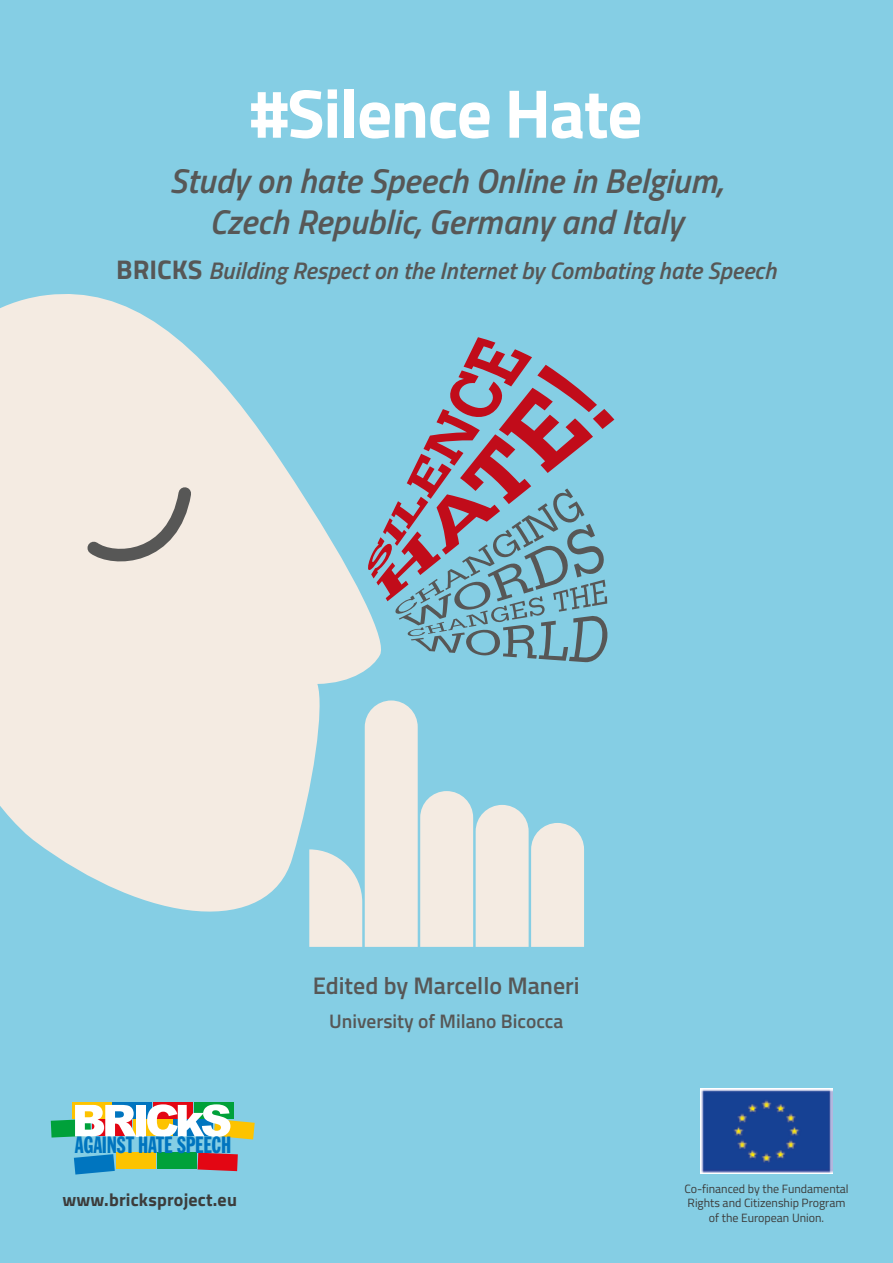
<style>
.page{position:relative;width:893px;height:1263px;background:#85cee4}
.page>*{position:absolute;margin:0;border:0;box-sizing:border-box;transform-origin:0 0}
.t1{font:700 69px "Titillium Web";letter-spacing:-.02em;color:#fff}
.t2{font:italic 600 34.5px/40.5px "Titillium Web";color:#575756;text-align:center}
.t3{font:italic 600 24px "Titillium Web";color:#575756}
.t4{font:600 24px "Titillium Web";color:#575756}
.t5{font:extra-condensed 23.25px "Franklin Gothic BT";letter-spacing:-.015em;color:#0075bf}
.t6{font:600 19.5px "Titillium Web";color:#575756}
.t7{font:700 18px "Titillium Web";letter-spacing:.01em;color:#3c3c3b}
.t8{font:12px/14.4px "Titillium Web";color:#3c3c3b;text-align:center}
.s1{font-weight:700;font-style:normal;font-size:27px}
</style>
<div class="page">
<svg style="left:0;top:294px;width:375px;height:618px;fill:#f4ebe2"></svg>
<svg style="left:76px;top:479px;width:123px;height:83px;background:#d9d2ca"></svg>
<svg style="left:309px;top:700px;width:275px;height:247px;fill:#f4ebe2"></svg>
<svg style="left:367px;top:337px;width:247px;height:325px"></svg>
<div style="left:72px;top:1101px;width:39px;height:17px;background:linear-gradient(to right,#fdc300,#fdc300)"></div>
<div style="left:112px;top:1101px;width:40px;height:17px;background:linear-gradient(to right,#0075bf,#0075bf)"></div>
<div style="left:153px;top:1101px;width:40px;height:17px;background:#e30613"></div>
<div style="left:194px;top:1101px;width:40px;height:17px;background:#00a13a"></div>
<svg style="left:74px;top:1154px;width:41px;height:20px"></svg>
<div style="left:157px;top:1152px;width:39px;height:17px;background:#00a13a"></div>
<div style="left:116px;top:1152px;width:39px;height:17px;background:#fdc300"></div>
<svg style="left:198px;top:1153px;width:40px;height:18px"></svg>
<svg style="left:145px;top:1119px;width:2px;height:17px"></svg>
<svg style="left:51px;top:1105px;width:85px;height:32px;background:#b9d0b9"></svg>
<div style="left:136px;top:1105px;width:9px;height:31px;background:#fff"></div>
<svg style="left:147px;top:1104px;width:108px;height:35px"></svg>
<img style="left:701px;top:1088px;width:131px;height:86px">
<h1 class="t1" style="left:250px;top:61px;width:394px">#Silence Hate</h1>
<h2 class="t2" style="left:170px;top:159px;width:555px">Study on hate Speech Online in Belgium,<br>Czech Republic, Germany and Italy</h2>
<h3 class="t3" style="left:116px;top:252px;width:661px"><span class="s1">BRICKS</span> Building Respect on the Internet by Combating hate Speech</h3>
<h3 class="t5" style="left:75px;top:1131px;width:158px">AGAINST HATE SPEECH</h3>
<h3 class="t4" style="left:313px;top:967px;width:268px">Edited by Marcello Maneri</h3>
<h3 class="t6" style="left:329px;top:1007px;width:236px">University of Milano Bicocca</h3>
<h3 class="t7" style="left:62px;top:1185px;width:176px">www.bricksproject.eu</h3>
<p class="t8" style="left:684px;top:1181px;width:166px">Co-financed by the Fundamental<br>Rights and Citizenship Program of the European Union.</p>
</div>
